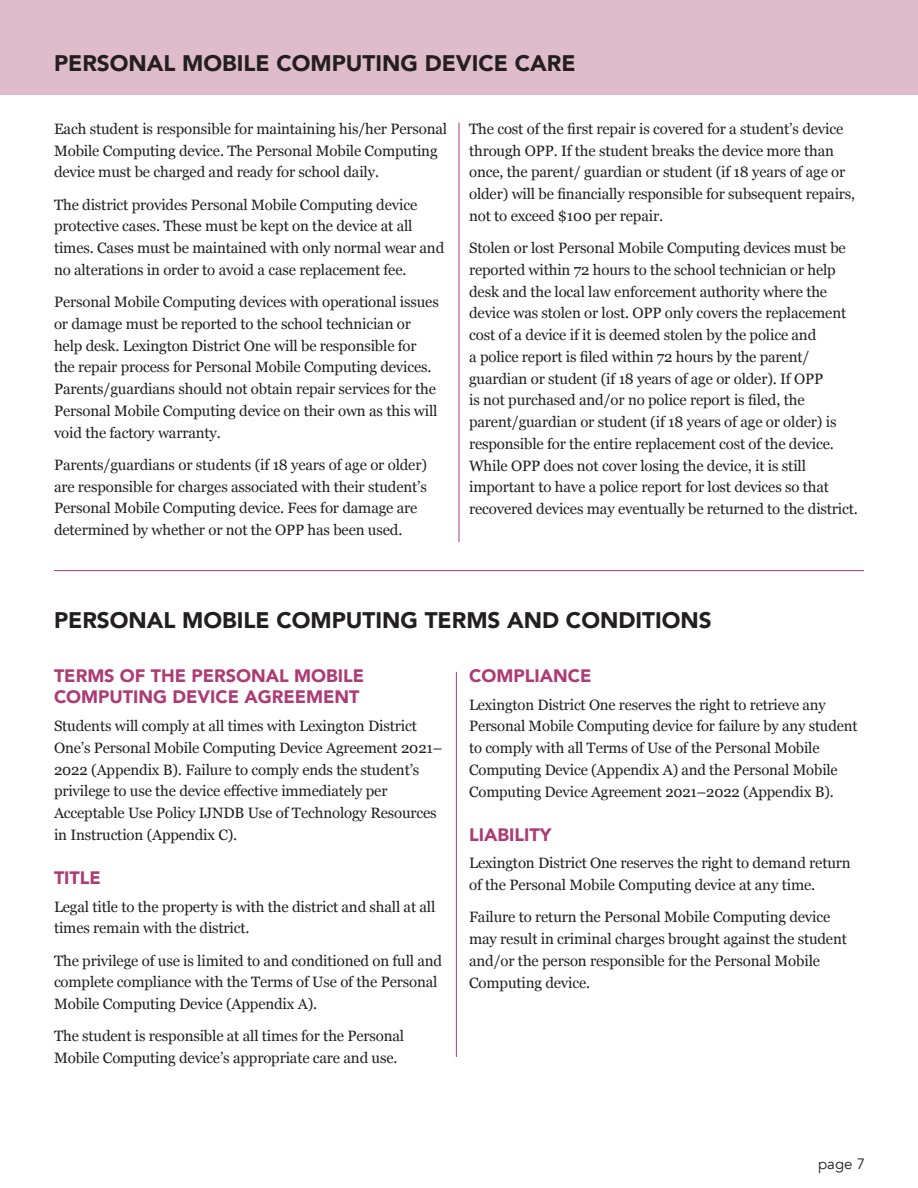
<style>
.page{position:relative;width:918px;height:1188px;background:#fff}
.page>*{position:absolute;margin:0;border:0;box-sizing:border-box;transform-origin:0 0}
.t1{font:900 22.5px "Avenir";color:#231f20}
.t2{font:900 18px/21.6px "Avenir";color:#ad3b74}
.t3{font:15px/21.8px "Georgia";letter-spacing:-.01em;color:#231f20}
.t4{font:15px "Avenir";color:#231f20}
</style>
<div class="page">
<div style="left:0;top:0;width:918px;height:94px;background:#dfbcc9"></div>
<hr style="left:459px;top:123px;width:1px;height:419px;background:#ad3b74">
<hr style="left:54px;top:570px;width:810px;height:1px;background:#ad3b74">
<hr style="left:456px;top:672px;width:1px;height:385px;background:#ad3b74">
<h1 class="t1" style="left:54px;top:44px;width:523px">PERSONAL MOBILE COMPUTING DEVICE CARE</h1>
<p class="t3" style="left:54px;top:117px;width:395px">Each student is responsible for maintaining his/her Personal<br>Mobile Computing device. The Personal Mobile Computing device must be charged and ready for school daily.</p>
<p class="t3" style="left:54px;top:193px;width:392px">The district provides Personal Mobile Computing device protective cases. These must be kept on the device at all times. Cases must be maintained with only normal wear and no alterations in order to avoid a case replacement fee.</p>
<p class="t3" style="left:54px;top:290px;width:386px">Personal Mobile Computing devices with operational issues or damage must be reported to the school technician or help desk. Lexington District One will be responsible for the repair process for Personal Mobile Computing devices.<br>Parents/guardians should not obtain repair services for the Personal Mobile Computing device on their own as this will void the factory warranty.</p>
<p class="t3" style="left:54px;top:453px;width:375px">Parents/guardians or students (if 18 years of age or older) are responsible for charges associated with their student’s Personal Mobile Computing device. Fees for damage are determined by whether or not the OPP has been used.</p>
<p class="t3" style="left:469px;top:117px;width:388px">The cost of the first repair is covered for a student’s device through OPP. If the student breaks the device more than once, the parent/ guardian or student (if 18 years of age or older) will be financially responsible for subsequent repairs, not to exceed $100 per repair.</p>
<p class="t3" style="left:469px;top:236px;width:390px">Stolen or lost Personal Mobile Computing devices must be reported within 72 hours to the school technician or help desk and the local law enforcement authority where the device was stolen or lost. OPP only covers the replacement cost of a device if it is deemed stolen by the police and<br>a police report is filed within 72 hours by the parent/ guardian or student (if 18 years of age or older). If OPP<br>is not purchased and/or no police report is filed, the parent/guardian or student (if 18 years of age or older) is responsible for the entire replacement cost of the device.<br>While OPP does not cover losing the device, it is still important to have a police report for lost devices so that recovered devices may eventually be returned to the district.</p>
<h1 class="t1" style="left:54px;top:601px;width:659px">PERSONAL MOBILE COMPUTING TERMS AND CONDITIONS</h1>
<p class="t2" style="left:54px;top:664px;width:312px">TERMS OF THE PERSONAL MOBILE<br>COMPUTING DEVICE AGREEMENT</p>
<p class="t3" style="left:54px;top:714px;width:390px">Students will comply at all times with Lexington District One’s Personal Mobile Computing Device Agreement 2021– 2022 (Appendix B). Failure to comply ends the student’s privilege to use the device effective immediately per Acceptable Use Policy IJNDB Use of Technology Resources in Instruction (Appendix C).</p>
<p class="t2" style="left:54px;top:866px;width:48px">TITLE</p>
<p class="t3" style="left:54px;top:895px;width:383px">Legal title to the property is with the district and shall at all times remain with the district.</p>
<p class="t3" style="left:54px;top:949px;width:390px">The privilege of use is limited to and conditioned on full and complete compliance with the Terms of Use of the Personal<br>Mobile Computing Device (Appendix A).</p>
<p class="t3" style="left:54px;top:1025px;width:352px">The student is responsible at all times for the Personal<br>Mobile Computing device’s appropriate care and use.</p>
<p class="t2" style="left:469px;top:664px;width:124px">COMPLIANCE</p>
<p class="t3" style="left:469px;top:693px;width:390px">Lexington District One reserves the right to retrieve any Personal Mobile Computing device for failure by any student to comply with all Terms of Use of the Personal Mobile Computing Device (Appendix A) and the Personal Mobile Computing Device Agreement 2021–2022 (Appendix B).</p>
<p class="t2" style="left:469px;top:823px;width:84px">LIABILITY</p>
<p class="t3" style="left:469px;top:852px;width:383px">Lexington District One reserves the right to demand return of the Personal Mobile Computing device at any time.</p>
<p class="t3" style="left:469px;top:906px;width:379px">Failure to return the Personal Mobile Computing device may result in criminal charges brought against the student and/or the person responsible for the Personal Mobile Computing device.</p>
<p class="t4" style="left:818px;top:1154px;width:48px">page 7</p>
</div>
